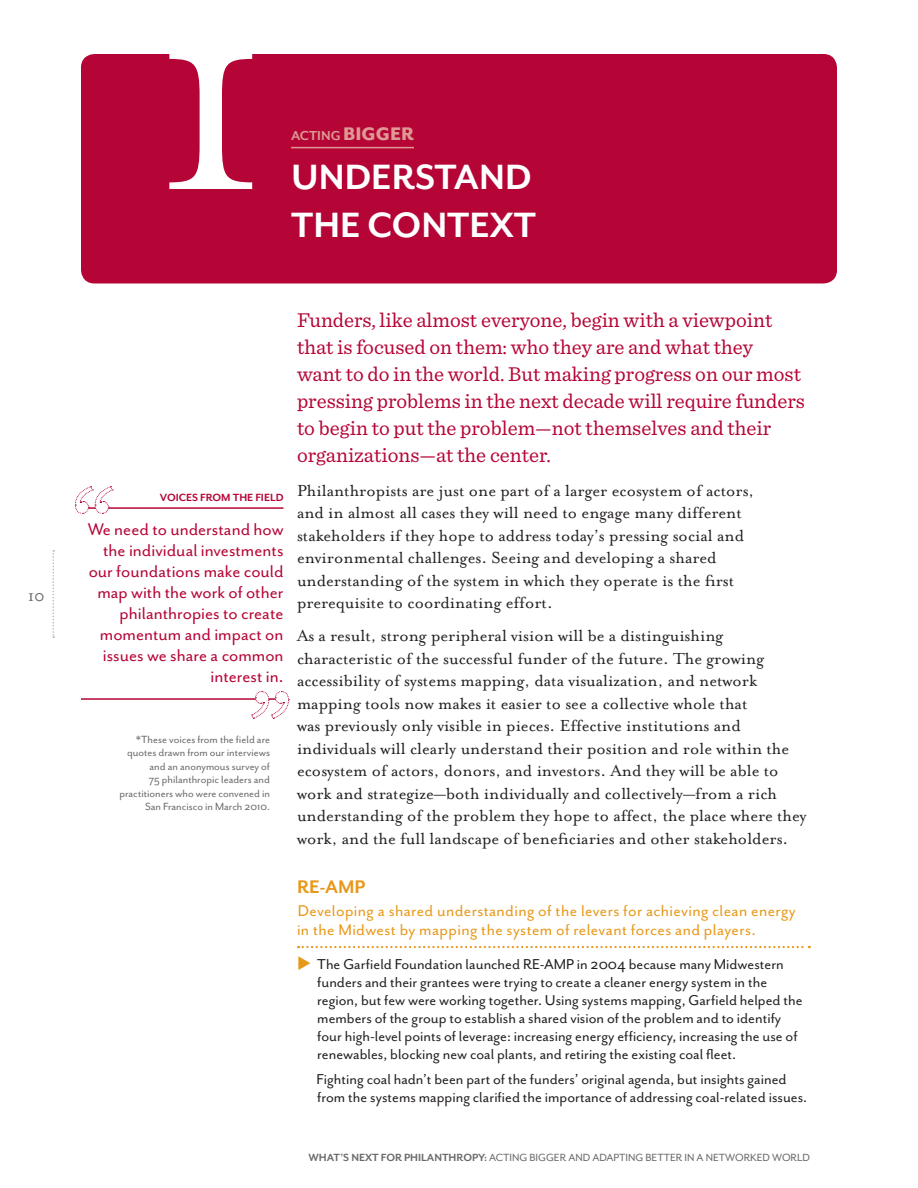
<style>
.page{position:relative;width:918px;height:1188px;background:#fff}
.page>*{position:absolute;margin:0;border:0;box-sizing:border-box;transform-origin:0 0}
.t1{font:315px "Mrs Eaves Roman";color:#fff}
.t2{font:700 40.5px/48.6px "Mr Eaves San OT";color:#fff}
.t3{font:21px/27px "Sentinel";color:#b50536}
.t4{font:700 21px "Mr Eaves San OT";color:#e89818}
.t5{font:19.5px/21px "Mr Eaves San OT";color:#b50536;text-align:right}
.t6{font:18.3px/22.5px "Mrs Eaves Roman";color:#231f20}
.t7{font:18px/19.5px "Mr Eaves San OT";letter-spacing:.02em;color:#e89818}
.t8{font:18px "Mrs Eaves Roman";color:#69696c}
.t9{font:16.5px/18px "Mr Eaves San OT";color:#231f20}
.t10{font:700 15px "Mr Eaves San OT";color:#de9994}
.t11{font:12px/13.5px "Mr Eaves San OT";color:#69696c;text-align:right}
.t12{font:700 12px "Mr Eaves San OT";color:#b50536}
.s1{font-weight:800;font-size:21px}
.s2{font-weight:700}
</style>
<div class="page">
<svg style="left:52px;top:550px;width:2px;height:88px"></svg>
<svg style="left:298px;top:946px;width:512px;height:2px"></svg>
<hr style="left:81px;top:507px;width:203px;height:2px;background:#b50536">
<hr style="left:81px;top:698px;width:203px;height:2px;background:#b50536">
<svg style="left:251px;top:691px;width:38px;height:28px"></svg>
<svg style="left:75px;top:486px;width:38px;height:28px"></svg>
<div style="left:81px;top:54px;width:756px;height:230px;background:#b50536;border-radius:14px"></div>
<hr style="left:291px;top:147px;width:123px;height:1px;background:#de9994">
<p class="t8" style="left:28px;top:585px;width:19px">10</p>
<h1 class="t1" style="left:154px;top:-76px;width:116px">1</h1>
<p class="t10" style="left:291px;top:127px;width:124px">ACTING <span class="s1">BIGGER</span></p>
<h2 class="t2" style="left:291px;top:152px;width:246px">UNDERSTAND<br>THE CONTEXT</h2>
<p class="t12" style="left:160px;top:490px;width:125px">VOICES FROM THE FIELD</p>
<p class="t5" style="left:88px;top:519px;width:197px">We need to understand how the individual investments our foundations make could map with the work of other philanthropies to create momentum and impact on issues we share a common interest in.</p>
<p class="t11" style="left:119px;top:733px;width:152px">*These voices from the field are quotes drawn from our interviews and an anonymous survey of<br>75 philanthropic leaders and practitioners who were convened in<br>San Francisco in March 2010.</p>
<p class="t3" style="left:297px;top:305px;width:509px">Funders, like almost everyone, begin with a viewpoint that is focused on them: who they are and what they<br>want to do in the world. But making progress on our most pressing problems in the next decade will require funders to begin to put the problem—not themselves and their organizations—at the center.</p>
<p class="t6" style="left:297px;top:479px;width:459px">Philanthropists are just one part of a larger ecosystem of actors, and in almost all cases they will need to engage many different stakeholders if they hope to address today’s pressing social and environmental challenges. Seeing and developing a shared understanding of the system in which they operate is the first prerequisite to coordinating effort.</p>
<p class="t6" style="left:297px;top:625px;width:511px">As a result, strong peripheral vision will be a distinguishing characteristic of the successful funder of the future. The growing accessibility of systems mapping, data visualization, and network mapping tools now makes it easier to see a collective whole that<br>was previously only visible in pieces. Effective institutions and individuals will clearly understand their position and role within the ecosystem of actors, donors, and investors. And they will be able to work and strategize—both individually and collectively—from a rich understanding of the problem they hope to affect, the place where they work, and the full landscape of beneficiaries and other stakeholders.</p>
<p class="t4" style="left:297px;top:875px;width:70px">RE-AMP</p>
<p class="t7" style="left:297px;top:901px;width:500px">Developing a shared understanding of the levers for achieving clean energy in the Midwest by mapping the system of relevant forces and players.</p>
<p class="t9" style="left:317px;top:955px;width:487px">The Garfield Foundation launched RE-AMP in 2004 because many Midwestern funders and their grantees were trying to create a cleaner energy system in the region, but few were working together. Using systems mapping, Garfield helped the members of the group to establish a shared vision of the problem and to identify four high-level points of leverage: increasing energy efficiency, increasing the use of renewables, blocking new coal plants, and retiring the existing coal fleet.</p>
<p class="t9" style="left:316px;top:1070px;width:492px">Fighting coal hadn’t been part of the funders’ original agenda, but insights gained from the systems mapping clarified the importance of addressing coal-related issues.</p>
<p class="t11" style="left:308px;top:1151px;width:503px"><span class="s2">WHAT’S NEXT FOR PHILANTHROPY:</span> ACTING BIGGER AND ADAPTING BETTER IN A NETWORKED WORLD</p>
</div>
